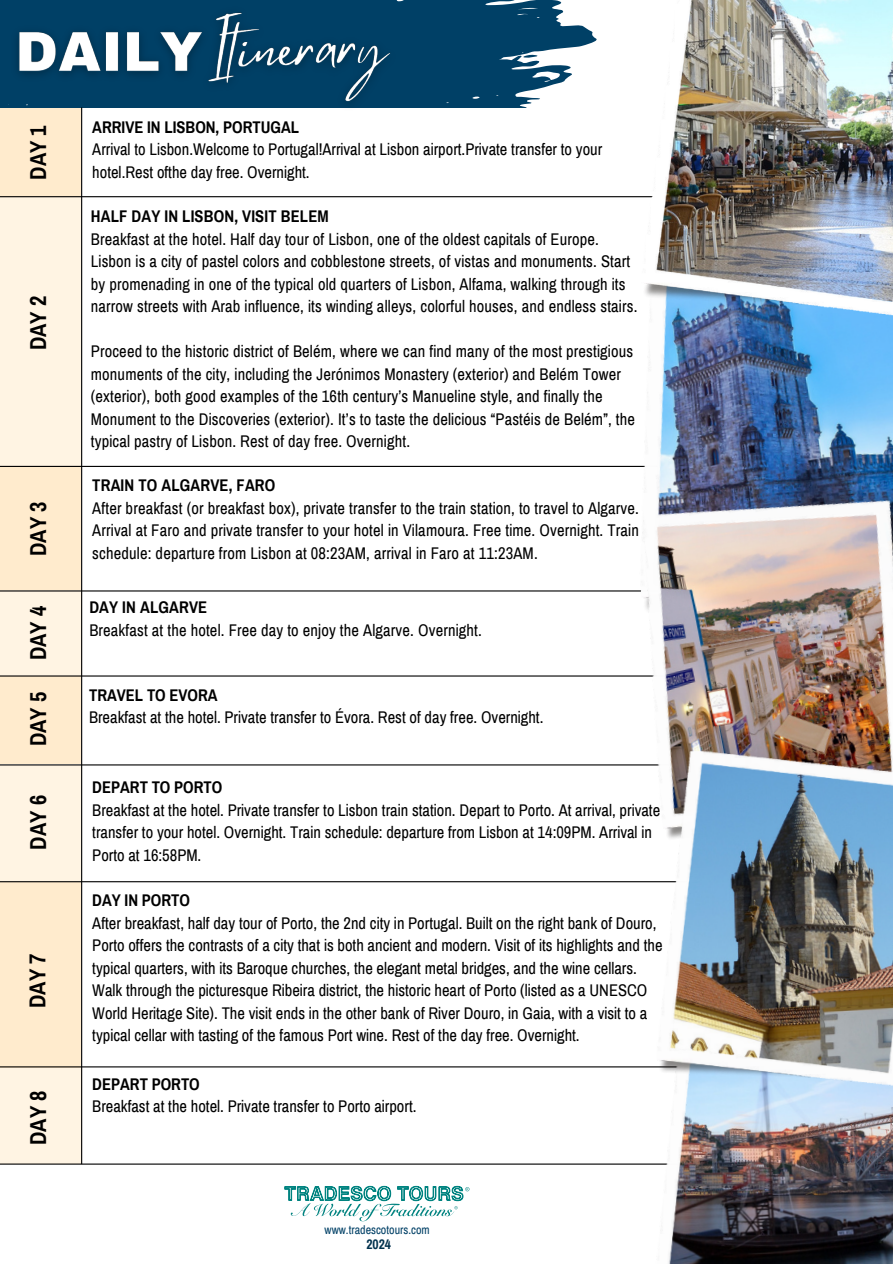
<style>
.page{position:relative;width:893px;height:1264px;background:#fff}
.page>*{position:absolute;margin:0;border:0;box-sizing:border-box;transform-origin:0 0}
.t1{font:700 22.5px "Archivo Narrow";color:#000}
.t2{font:16.5px/22.5px "Archivo Narrow";letter-spacing:.01em;color:#000}
.t3{font:700 13.5px "Archivo Narrow";color:#00314d}
.t4{font:12px "Archivo Narrow";color:#004066}
.s1{font-weight:700}
</style>
<div class="page">
<svg style="left:0;top:0;width:597px;height:108px;fill:#004066"></svg>
<svg style="left:501px;top:54px;width:37px;height:12px"></svg>
<svg style="left:409px;top:24px;width:12px;height:6px"></svg>
<svg style="left:465px;top:19px;width:9px;height:4px"></svg>
<svg style="left:484px;top:17px;width:7px;height:2px"></svg>
<div style="left:0;top:108px;width:81px;height:89px;background:#ffebcd"></div>
<div style="left:0;top:197px;width:81px;height:269px;background:#fff4e3"></div>
<hr style="left:0;top:196px;width:892px;height:1px;background:#000">
<div style="left:0;top:466px;width:81px;height:124px;background:#ffebcd"></div>
<div style="left:0;top:676px;width:81px;height:88px;background:#ffebcd"></div>
<hr style="left:0;top:466px;width:891px;height:1px;background:#000">
<div style="left:0;top:1068px;width:82px;height:96px;background:#fff4e3"></div>
<div style="left:0;top:879px;width:81px;height:188px;background:#ffebcd"></div>
<div style="left:0;top:765px;width:81px;height:116px;background:#fff4e3"></div>
<div style="left:0;top:590px;width:82px;height:86px;background:#fff4e3"></div>
<hr style="left:0;top:590px;width:843px;height:1px;background:#000">
<hr style="left:0;top:675px;width:867px;height:1px;background:#000">
<hr style="left:0;top:764px;width:858px;height:1px;background:#000">
<hr style="left:0;top:881px;width:843px;height:1px;background:#000">
<hr style="left:0;top:1163px;width:849px;height:1px;background:#000">
<img style="left:605px;top:196px;width:287px;height:273px">
<img style="left:642px;top:0;width:250px;height:315px">
<img style="left:605px;top:469px;width:287px;height:297px">
<svg style="left:284px;top:1185px;width:185px;height:36px"></svg>
<hr style="left:0;top:1066px;width:892px;height:1px;background:#000">
<hr style="left:81px;top:107px;width:1px;height:1057px;background:#000">
<img style="left:647px;top:1066px;width:245px;height:197px">
<img style="left:651px;top:746px;width:241px;height:345px">
<img style="left:5px;top:20px;width:184px;height:66px">
<img style="left:189px;top:0;width:220px;height:108px">
<h4 class="t1" style="left:26px;top:180px;width:56px;rotate:-90deg">DAY 1</h4>
<h3 class="t1" style="left:26px;top:350px;width:56px;rotate:-90deg">DAY 2</h3>
<h4 class="t1" style="left:26px;top:556px;width:56px;rotate:-90deg">DAY 3</h4>
<h3 class="t1" style="left:26px;top:660px;width:56px;rotate:-90deg">DAY 4</h3>
<h4 class="t1" style="left:26px;top:746px;width:56px;rotate:-90deg">DAY 5</h4>
<p class="t1" style="left:26px;top:849px;width:56px;rotate:-90deg">DAY 6</p>
<h3 class="t1" style="left:26px;top:1007px;width:56px;rotate:-90deg">DAY 7</h3>
<h4 class="t1" style="left:26px;top:1145px;width:56px;rotate:-90deg">DAY 8</h4>
<h3 class="t2" style="left:92px;top:116px;width:511px"><span class="s1">ARRIVE IN LISBON, PORTUGAL<br></span>Arrival to Lisbon.Welcome to Portugal!Arrival at Lisbon airport.Private transfer to your hotel.Rest ofthe day free. Overnight.</h3>
<p class="t2" style="left:91px;top:205px;width:548px"><span class="s1">HALF DAY IN LISBON, VISIT BELEM<br></span>Breakfast at the hotel. Half day tour of Lisbon, one of the oldest capitals of Europe.<br>Lisbon is a city of pastel colors and cobblestone streets, of vistas and monuments. Start by promenading in one of the typical old quarters of Lisbon, Alfama, walking through its narrow streets with Arab influence, its winding alleys, colorful houses, and endless stairs.</p>
<p class="t2" style="left:91px;top:340px;width:545px">Proceed to the historic district of Belém, where we can find many of the most prestigious monuments of the city, including the Jerónimos Monastery (exterior) and Belém Tower (exterior), both good examples of the 16th century’s Manueline style, and finally the Monument to the Discoveries (exterior). It’s to taste the delicious “Pastéis de Belém”, the typical pastry of Lisbon. Rest of day free. Overnight.</p>
<h4 class="t2" style="left:92px;top:474px;width:548px"><span class="s1">TRAIN TO ALGARVE, FARO<br></span>After breakfast (or breakfast box), private transfer to the train station, to travel to Algarve.<br>Arrival at Faro and private transfer to your hotel in Vilamoura. Free time. Overnight. Train schedule: departure from Lisbon at 08:23AM, arrival in Faro at 11:23AM.</h4>
<p class="t2" style="left:89px;top:596px;width:394px"><span class="s1">DAY IN ALGARVE<br></span>Breakfast at the hotel. Free day to enjoy the Algarve. Overnight.</p>
<h4 class="t2" style="left:89px;top:684px;width:456px"><span class="s1">TRAVEL TO EVORA<br></span>Breakfast at the hotel. Private transfer to Évora. Rest of day free. Overnight.</h4>
<p class="t2" style="left:92px;top:776px;width:569px"><span class="s1">DEPART TO PORTO<br></span>Breakfast at the hotel. Private transfer to Lisbon train station. Depart to Porto. At arrival, private transfer to your hotel. Overnight. Train schedule: departure from Lisbon at 14:09PM. Arrival in Porto at 16:58PM.</p>
<h3 class="t2" style="left:92px;top:889px;width:571px"><span class="s1">DAY IN PORTO<br></span>After breakfast, half day tour of Porto, the 2nd city in Portugal. Built on the right bank of Douro, Porto offers the contrasts of a city that is both ancient and modern. Visit of its highlights and the typical quarters, with its Baroque churches, the elegant metal bridges, and the wine cellars.<br>Walk through the picturesque Ribeira district, the historic heart of Porto (listed as a UNESCO World Heritage Site). The visit ends in the other bank of River Douro, in Gaia, with a visit to a typical cellar with tasting of the famous Port wine. Rest of the day free. Overnight.</h3>
<h3 class="t2" style="left:92px;top:1073px;width:326px"><span class="s1">DEPART PORTO<br></span>Breakfast at the hotel. Private transfer to Porto airport.</h3>
<h4 class="t4" style="left:324px;top:1223px;width:106px">www.tradescotours.com</h4>
<h3 class="t3" style="left:366px;top:1236px;width:26px">2024</h3>
</div>
